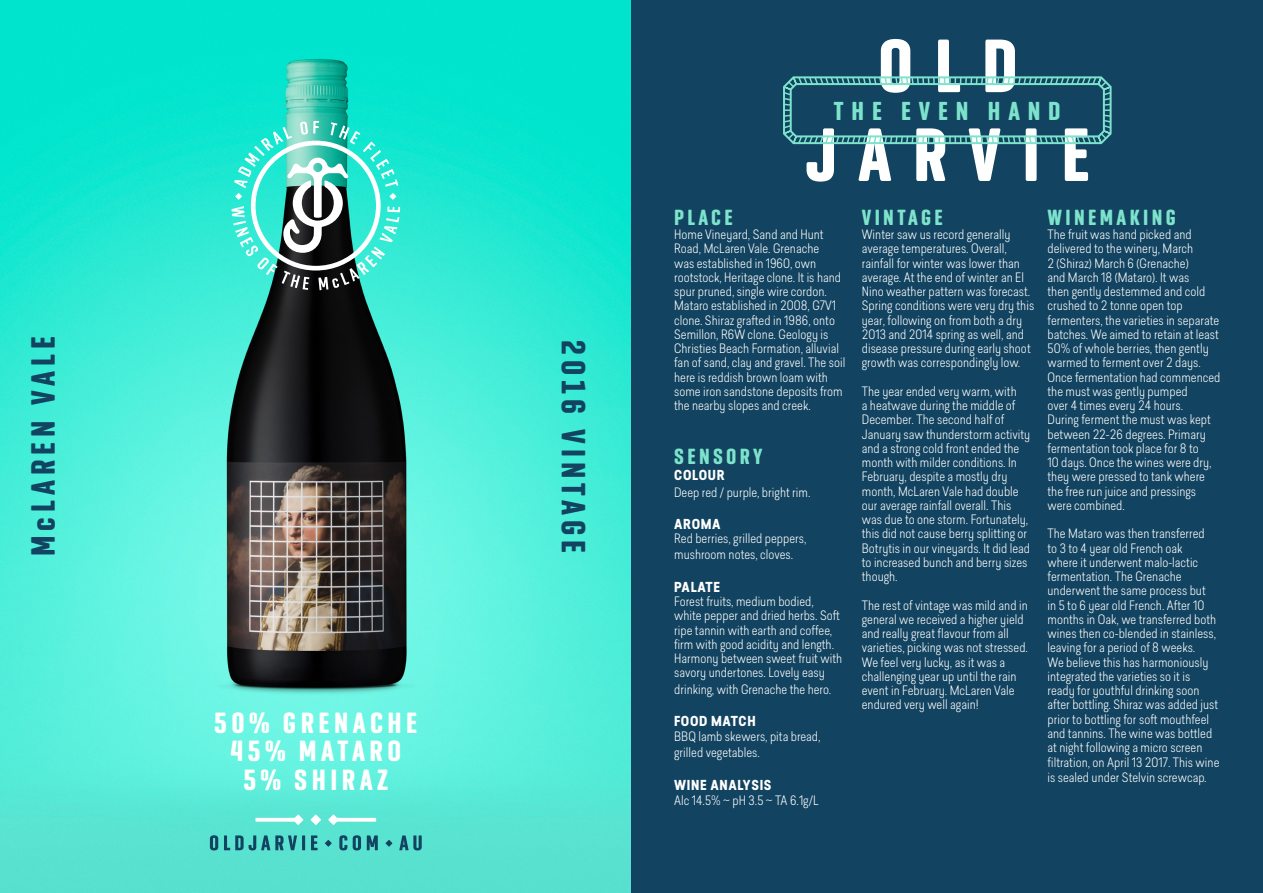
<style>
.page{position:relative;width:1263px;height:893px;background:#fff}
.page>*{position:absolute;margin:0;border:0;box-sizing:border-box;transform-origin:0 0}
.t1{font:700 34.5px "Geogrotesque Comp";letter-spacing:.15em;color:#124360}
.t2{font:700 30px "Geogrotesque Comp";letter-spacing:.15em;color:#fff}
.t3{font:700 26.7px "Geogrotesque Comp";letter-spacing:.295em;color:#7de3cc}
.t4{font:700 22.5px "Geogrotesque Comp";letter-spacing:.15em;color:#7de3cc}
.t5{font:700 13.5px "Predige";letter-spacing:.05em;color:#fff}
.t6{font:300 12.75px/14.2px "Predige";letter-spacing:.005em;color:#fff}
</style>
<div class="page">
<img style="left:0;top:0;width:632px;height:893px">
<div style="left:632px;top:0;width:631px;height:893px;background:#124360"></div>
<svg style="left:293px;top:814px;width:10px;height:11px"></svg>
<svg style="left:311px;top:814px;width:10px;height:11px"></svg>
<svg style="left:328px;top:814px;width:11px;height:11px"></svg>
<svg style="left:336px;top:818px;width:40px;height:4px"></svg>
<svg style="left:255px;top:818px;width:41px;height:4px"></svg>
<svg style="left:231px;top:121px;width:169px;height:169px"></svg>
<svg style="left:210px;top:835px;width:8px;height:15px"></svg>
<svg style="left:224px;top:835px;width:73px;height:15px"></svg>
<hr style="left:302px;top:835px;width:3px;height:15px;background:#124360">
<svg style="left:311px;top:835px;width:7px;height:15px"></svg>
<svg style="left:325px;top:840px;width:7px;height:7px"></svg>
<svg style="left:339px;top:835px;width:8px;height:15px"></svg>
<svg style="left:353px;top:835px;width:8px;height:15px"></svg>
<svg style="left:367px;top:835px;width:11px;height:15px"></svg>
<svg style="left:386px;top:840px;width:6px;height:7px"></svg>
<svg style="left:399px;top:835px;width:23px;height:15px"></svg>
<svg style="left:783px;top:39px;width:329px;height:143px"></svg>
<p class="t1" style="left:22px;top:556px;width:221px;rotate:-90deg">McLAREN VALE</p>
<p class="t2" style="left:214px;top:704px;width:205px">50% GRENACHE</p>
<p class="t2" style="left:230px;top:732px;width:172px">45% MATARO</p>
<p class="t2" style="left:243px;top:761px;width:146px">5% SHIRAZ</p>
<p class="t1" style="left:595px;top:340px;width:215px;rotate:90deg">2016 VINTAGE</p>
<p class="t3" style="left:834px;top:94px;width:228px">THE EVEN HAND</p>
<p class="t4" style="left:674px;top:203px;width:60px">PLACE</p>
<p class="t6" style="left:674px;top:227px;width:173px">Home Vineyard, Sand and Hunt<br>Road, McLaren Vale. Grenache<br>was established in 1960, own rootstock, Heritage clone. It is hand spur pruned, single wire cordon.<br>Mataro established in 2008, G7V1 clone. Shiraz grafted in 1986, onto<br>Semillon, R6W clone. Geology is<br>Christies Beach Formation, alluvial fan of sand, clay and gravel. The soil here is reddish brown loam with some iron sandstone deposits from the nearby slopes and creek.</p>
<p class="t4" style="left:674px;top:442px;width:90px">SENSORY</p>
<p class="t5" style="left:674px;top:466px;width:52px">COLOUR</p>
<p class="t6" style="left:674px;top:485px;width:138px">Deep red / purple, bright rim.</p>
<p class="t5" style="left:674px;top:514px;width:48px">AROMA</p>
<p class="t6" style="left:674px;top:530px;width:134px;line-height:16.2px">Red berries, grilled peppers, mushroom notes, cloves.</p>
<p class="t5" style="left:674px;top:577px;width:47px">PALATE</p>
<p class="t6" style="left:674px;top:594px;width:170px">Forest fruits, medium bodied, white pepper and dried herbs. Soft ripe tannin with earth and coffee, firm with good acidity and length.<br>Harmony between sweet fruit with savory undertones. Lovely easy</p>
<p class="t6" style="left:674px;top:682px;width:159px">drinking, with Grenache the hero.</p>
<p class="t5" style="left:674px;top:711px;width:83px">FOOD MATCH</p>
<p class="t6" style="left:674px;top:728px;width:148px;line-height:16.2px">BBQ lamb skewers, pita bread, grilled vegetables.</p>
<p class="t5" style="left:674px;top:775px;width:99px">WINE ANALYSIS</p>
<p class="t6" style="left:674px;top:793px;width:146px">Alc 14.5% ~ pH 3.5 ~ TA 6.1g/L</p>
<p class="t4" style="left:862px;top:203px;width:82px">VINTAGE</p>
<p class="t6" style="left:862px;top:227px;width:174px">Winter saw us record generally average temperatures. Overall, rainfall for winter was lower than average. At the end of winter an El Nino weather pattern was forecast.<br>Spring conditions were very dry this year, following on from both a dry 2013 and 2014 spring as well, and disease pressure during early shoot growth was correspondingly low.</p>
<p class="t6" style="left:862px;top:384px;width:170px">The year ended very warm, with<br>a heatwave during the middle of<br>December. The second half of<br>January saw thunderstorm activity and a strong cold front ended the month with milder conditions. In<br>February, despite a mostly dry month, McLaren Vale had double our average rainfall overall. This was due to one storm. Fortunately, this did not cause berry splitting or<br>Botrytis in our vineyards. It did lead to increased bunch and berry sizes though.</p>
<p class="t6" style="left:862px;top:598px;width:168px">The rest of vintage was mild and in general we received a higher yield and really great flavour from all varieties, picking was not stressed.<br>We feel very lucky, as it was a challenging year up until the rain event in February. McLaren Vale endured very well again!</p>
<p class="t4" style="left:1047px;top:203px;width:130px">WINEMAKING</p>
<p class="t6" style="left:1047px;top:227px;width:174px">The fruit was hand picked and delivered to the winery, March<br>2 (Shiraz) March 6 (Grenache)<br>and March 18 (Mataro). It was<br>then gently destemmed and cold crushed to 2 tonne open top fermenters, the varieties in separate batches. We aimed to retain at least<br>50% of whole berries, then gently warmed to ferment over 2 days.<br>Once fermentation had commenced the must was gently pumped<br>over 4 times every 24 hours.<br>During ferment the must was kept between 22-26 degrees. Primary fermentation took place for 8 to<br>10 days. Once the wines were dry, they were pressed to tank where the free run juice and pressings were combined.</p>
<p class="t6" style="left:1047px;top:526px;width:173px">The Mataro was then transferred<br>to 3 to 4 year old French oak<br>where it underwent malo-lactic fermentation. The Grenache underwent the same process but<br>in 5 to 6 year old French. After 10 months in Oak, we transferred both wines then co-blended in stainless, leaving for a period of 8 weeks.<br>We believe this has harmoniously integrated the varieties so it is ready for youthful drinking soon after bottling. Shiraz was added just prior to bottling for soft mouthfeel and tannins. The wine was bottled at night following a micro screen filtration, on April 13 2017. This wine is sealed under Stelvin screwcap.</p>
</div>
